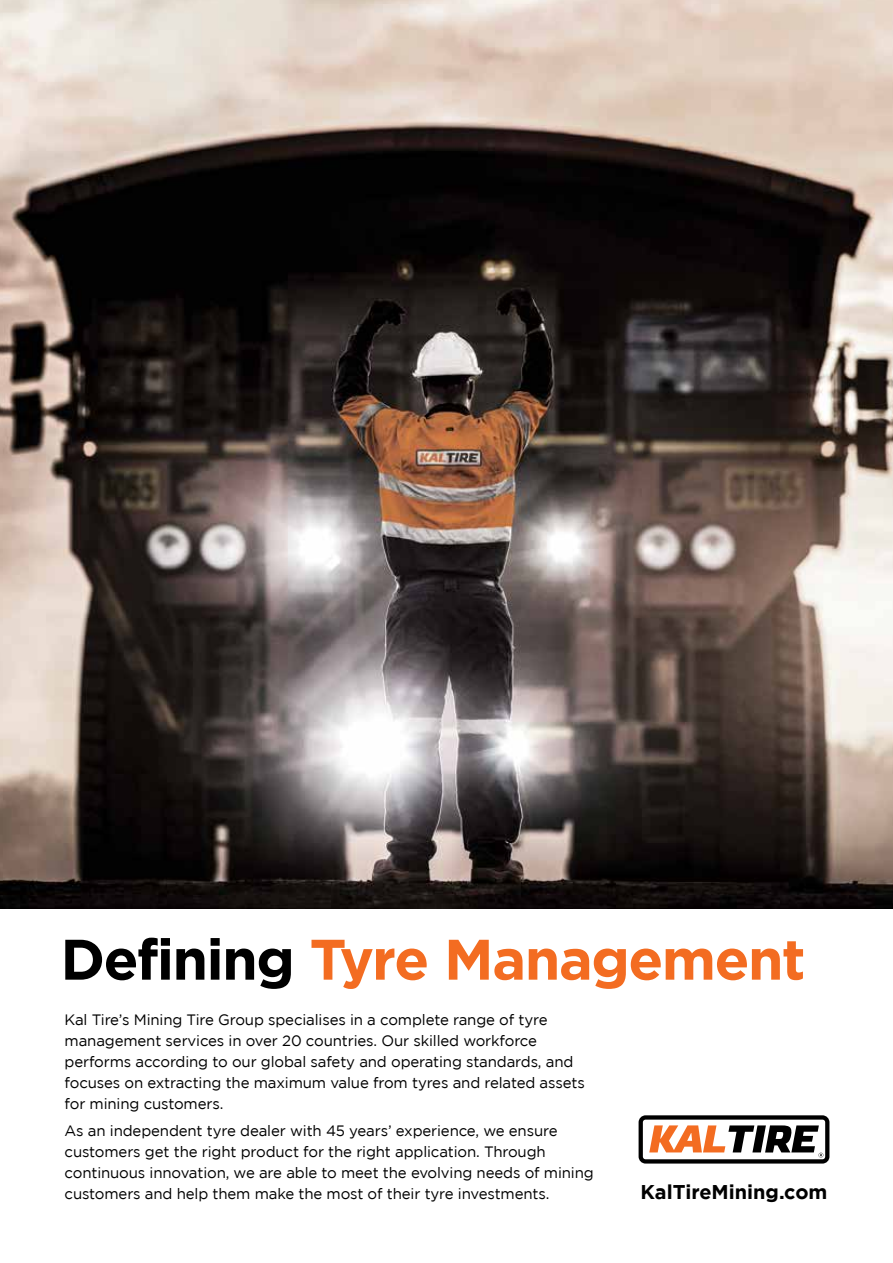
<style>
.page{position:relative;width:893px;height:1263px;background:#fff}
.page>*{position:absolute;margin:0;border:0;box-sizing:border-box;transform-origin:0 0}
.t1{font:700 57px "Gotham";letter-spacing:-.025em;color:#f36c21}
.t2{font:700 19.8px "Gotham";color:#000}
.t3{font:15px/21px "Gotham";letter-spacing:-.01em;color:#000}
.s1{color:#000}
</style>
<div class="page">
<img style="left:0;top:0;width:893px;height:908px">
<svg style="left:639px;top:1115px;width:190px;height:48px"></svg>
<h1 class="t1" style="left:61px;top:926px;width:746px"><span class="s1">Defining</span> Tyre Management</h1>
<p class="t3" style="left:65px;top:1009px;width:522px">Kal Tire’s Mining Tire Group specialises in a complete range of tyre management services in over 20 countries. Our skilled workforce performs according to our global safety and operating standards, and focuses on extracting the maximum value from tyres and related assets for mining customers.</p>
<p class="t3" style="left:65px;top:1120px;width:531px">As an independent tyre dealer with 45 years’ experience, we ensure customers get the right product for the right application. Through continuous innovation, we are able to meet the evolving needs of mining customers and help them make the most of their tyre investments.</p>
<h2 class="t2" style="left:641px;top:1181px;width:188px">KalTireMining.com</h2>
</div>
